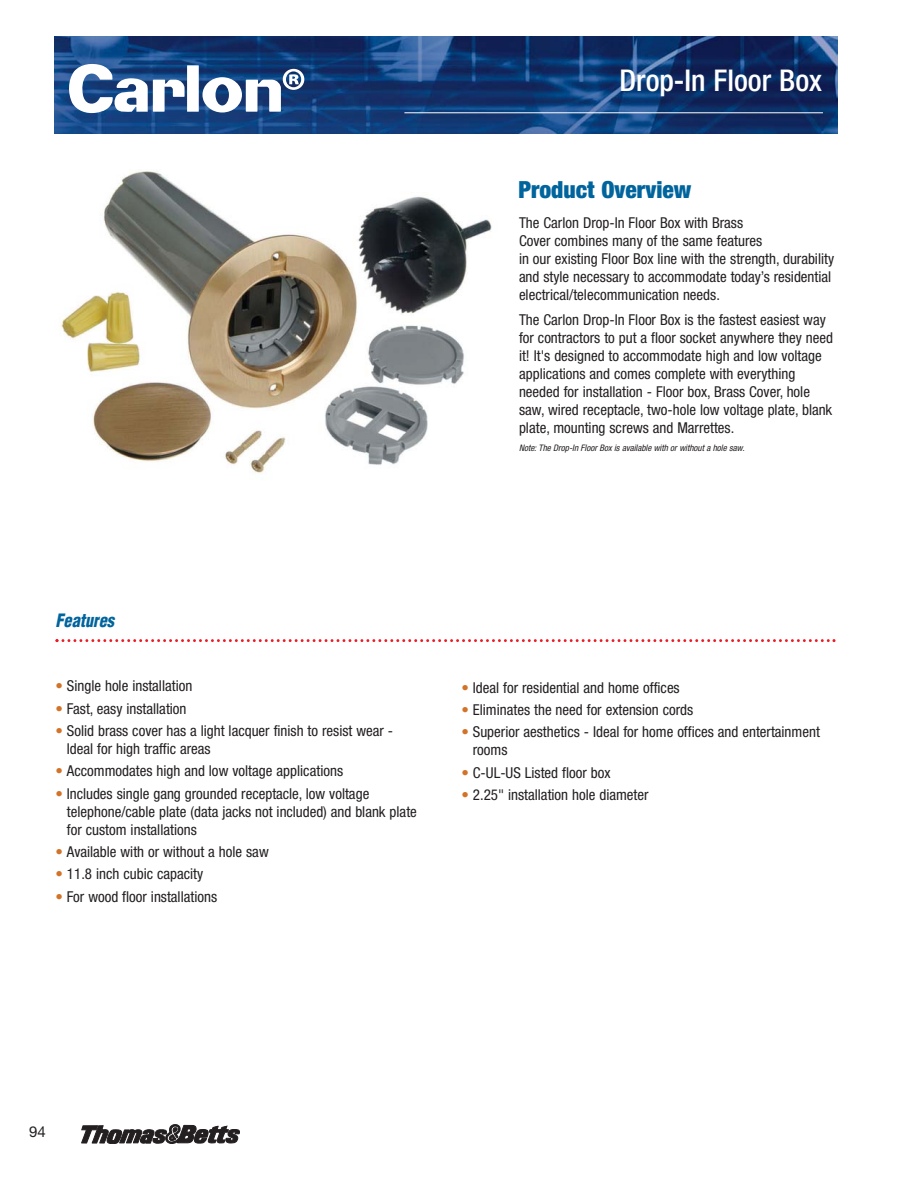
<style>
.page{position:relative;width:918px;height:1188px;background:#fff}
.page>*{position:absolute;margin:0;border:0;box-sizing:border-box;transform-origin:0 0}
.t1{font:500 condensed 30px "Helvetica Neue LT Std";color:#fff}
.t2{font:900 condensed 23.7px "Helvetica Neue LT Std";color:#00649d}
.t3{font:italic 900 condensed 18px "Helvetica LT Std";color:#00649d;scale:.9 1}
.t4{font:condensed 15px/18px "Helvetica Neue LT Std";color:#231f20}
.t5{font:15px "Helvetica Neue LT Std";color:#231f20}
.t6{font:italic condensed 9px "Helvetica Neue LT Std";color:#231f20}
.s1{color:#d27328}
</style>
<div class="page">
<img style="left:54px;top:36px;width:783px;height:98px">
<svg style="left:81px;top:1125px;width:159px;height:19px"></svg>
<hr style="left:404px;top:112px;width:419px;height:1px;background:#fff">
<svg style="left:56px;top:639px;width:780px;height:3px"></svg>
<img style="left:61px;top:171px;width:431px;height:302px">
<div style="left:187px;top:65px;width:12px;height:47px;background:#fff"></div>
<svg style="left:69px;top:64px;width:116px;height:49px"></svg>
<svg style="left:202px;top:69px;width:102px;height:44px"></svg>
<h1 class="t1" style="left:620px;top:70px;width:204px">Drop-In Floor Box</h1>
<h2 class="t2" style="left:518px;top:182px;width:174px">Product Overview</h2>
<p class="t4" style="left:519px;top:216px;width:317px">The Carlon Drop-In Floor Box with Brass<br>Cover combines many of the same features<br>in our existing Floor Box line with the strength, durability and style necessary to accommodate today’s residential electrical/telecommunication needs.</p>
<p class="t4" style="left:519px;top:312px;width:316px">The Carlon Drop-In Floor Box is the fastest easiest way for contractors to put a floor socket anywhere they need it! It's designed to accommodate high and low voltage applications and comes complete with everything needed for installation - Floor box, Brass Cover, hole saw, wired receptacle, two-hole low voltage plate, blank plate, mounting screws and Marrettes.</p>
<p class="t6" style="left:519px;top:444px;width:227px">Note: The Drop-In Floor Box is available with or without a hole saw.</p>
<p class="t3" style="left:56px;top:614px;width:66px">Features</p>
<p class="t4" style="left:56px;top:679px;width:138px"><span class="s1">•</span> Single hole installation</p>
<p class="t4" style="left:56px;top:701px;width:133px"><span class="s1">•</span> Fast, easy installation</p>
<p class="t4" style="left:67px;top:723px;width:328px;text-indent:-11px"><span class="s1">•</span> Solid brass cover has a light lacquer finish to resist wear -<br>Ideal for high traffic areas</p>
<p class="t4" style="left:56px;top:764px;width:289px"><span class="s1">•</span> Accommodates high and low voltage applications</p>
<p class="t4" style="left:67px;top:786px;width:351px;text-indent:-11px"><span class="s1">•</span> Includes single gang grounded receptacle, low voltage telephone/cable plate (data jacks not included) and blank plate for custom installations</p>
<p class="t4" style="left:56px;top:844px;width:215px"><span class="s1">•</span> Available with or without a hole saw</p>
<p class="t4" style="left:55px;top:867px;width:149px"><span class="s1">•</span> 11.8 inch cubic capacity</p>
<p class="t4" style="left:56px;top:889px;width:163px"><span class="s1">•</span> For wood floor installations</p>
<p class="t4" style="left:461px;top:680px;width:220px"><span class="s1">•</span> Ideal for residential and home offices</p>
<p class="t4" style="left:461px;top:703px;width:233px"><span class="s1">•</span> Eliminates the need for extension cords</p>
<p class="t4" style="left:473px;top:725px;width:349px;text-indent:-11px"><span class="s1">•</span> Superior aesthetics - Ideal for home offices and entertainment rooms</p>
<p class="t4" style="left:461px;top:765px;width:151px"><span class="s1">•</span> C-UL-US Listed floor box</p>
<p class="t4" style="left:461px;top:787px;width:189px"><span class="s1">•</span> 2.25" installation hole diameter</p>
<p class="t5" style="left:29px;top:1127px;width:18px">94</p>
</div>
